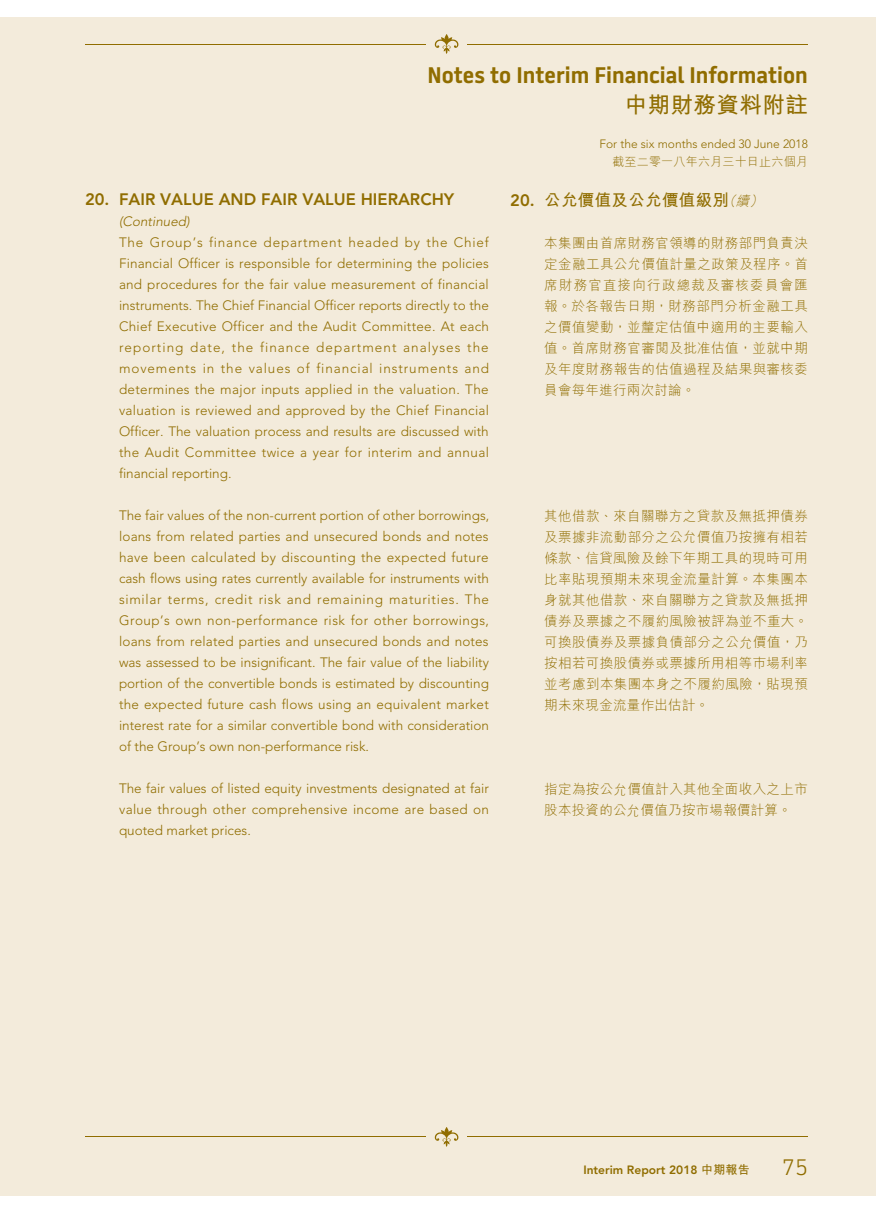
<style>
.page{position:relative;width:893px;height:1212px;background:#fff}
.page>*{position:absolute;margin:0;border:0;box-sizing:border-box;transform-origin:0 0}
.t1{font:700 22.5px "Battersea";color:#906d00}
.t2{font:700 22.5px "M Hei HK";letter-spacing:.02em;color:#906d00}
.t3{font:300 22.5px "Battersea";color:#906d00}
._01_H1_E{font:800 16.5px "Avenir LT Std";color:#906d00}
._001_H1_C{font:700 16.5px "M Hei HK";letter-spacing:.02em;color:#906d00}
._00_txt_E{font:300 13.5px/21px "Avenir LT Std";color:#906d00;text-align:justify}
._000_txt_C{font:300 13.5px/21px "M Hei HK";letter-spacing:.03em;color:#906d00;text-align:justify}
._01_H1_E-2{font:italic 300 13.5px "Avenir LT Std";color:#906d00}
.t4{font:300 12px "Avenir LT Std";color:#906d00}
.t5{font:800 12px "Avenir LT Std";color:#906d00}
.t6{font:300 12px "M Hei HK";letter-spacing:.02em;color:#906d00}
.s1{font-family:"Avenir LT Std";font-weight:800}
.s2{font-weight:300;font-style:italic;font-size:13.5px}
.s3{font-family:"M Hei HK";font-weight:700}
</style>
<div class="page">
<div style="left:0;top:17px;width:876px;height:1178px;background:#f3ebdb"></div>
<hr style="left:85px;top:44px;width:340px;height:1px;background:#906d00">
<hr style="left:467px;top:44px;width:341px;height:1px;background:#906d00">
<svg style="left:435px;top:34px;width:23px;height:20px"></svg>
<hr style="left:85px;top:1136px;width:340px;height:1px;background:#906d00">
<hr style="left:467px;top:1136px;width:341px;height:1px;background:#906d00">
<svg style="left:435px;top:1127px;width:23px;height:20px"></svg>
<h1 class="t1" style="left:427px;top:61px;width:382px">Notes to Interim Financial Information</h1>
<h1 class="t2" style="left:625px;top:88px;width:185px">中期財務資料附註</h1>
<p class="t4" style="left:599px;top:137px;width:210px">For the six months ended 30 June 2018</p>
<p class="t6" style="left:612px;top:156px;width:197px">截至二零一八年六月三十日止六個月</p>
<p class="_001_H1_C" style="left:510px;top:188px;width:257px"><span class="s1">20.</span> 公允價值及公允價值級別<span class="s2">（續）</span></p>
<p class="_000_txt_C" style="left:544px;top:232px;width:265px">本集團由首席財務官領導的財務部門負責決定金融工具公允價值計量之政策及程序。首席財務官直接向行政總裁及審核委員會匯報。於各報告日期，財務部門分析金融工具之價值變動，並釐定估值中適用的主要輸入值。首席財務官審閱及批准估值，並就中期及年度財務報告的估值過程及結果與審核委員會每年進行兩次討論。</p>
<p class="_01_H1_E" style="left:85px;top:190px;width:371px">20. FAIR VALUE AND FAIR VALUE HIERARCHY</p>
<p class="_01_H1_E-2" style="left:119px;top:213px;width:72px">(Continued)</p>
<p class="_00_txt_E" style="left:119px;top:232px;width:372px">The Group’s finance department headed by the Chief Financial Officer is responsible for determining the policies and procedures for the fair value measurement of financial instruments. The Chief Financial Officer reports directly to the Chief Executive Officer and the Audit Committee. At each reporting date, the finance department analyses the movements in the values of financial instruments and determines the major inputs applied in the valuation. The valuation is reviewed and approved by the Chief Financial Officer. The valuation process and results are discussed with the Audit Committee twice a year for interim and annual financial reporting.</p>
<p class="_00_txt_E" style="left:119px;top:505px;width:372px">The fair values of the non-current portion of other borrowings, loans from related parties and unsecured bonds and notes have been calculated by discounting the expected future cash flows using rates currently available for instruments with similar terms, credit risk and remaining maturities. The Group’s own non-performance risk for other borrowings, loans from related parties and unsecured bonds and notes was assessed to be insignificant. The fair value of the liability portion of the convertible bonds is estimated by discounting the expected future cash flows using an equivalent market interest rate for a similar convertible bond with consideration of the Group’s own non-performance risk.</p>
<p class="_00_txt_E" style="left:119px;top:778px;width:372px">The fair values of listed equity investments designated at fair value through other comprehensive income are based on quoted market prices.</p>
<p class="_000_txt_C" style="left:544px;top:505px;width:265px">其他借款、來自關聯方之貸款及無抵押債券及票據非流動部分之公允價值乃按擁有相若條款、信貸風險及餘下年期工具的現時可用比率貼現預期未來現金流量計算。本集團本身就其他借款、來自關聯方之貸款及無抵押債券及票據之不履約風險被評為並不重大。可換股債券及票據負債部分之公允價值，乃按相若可換股債券或票據所用相等巿場利率並考慮到本集團本身之不履約風險，貼現預期未來現金流量作出估計。</p>
<p class="_000_txt_C" style="left:544px;top:778px;width:265px">指定為按公允價值計入其他全面收入之上市股本投資的公允價值乃按市場報價計算。</p>
<p class="t5" style="left:583px;top:1162px;width:168px">Interim Report 2018 <span class="s3">中期報告</span></p>
<h1 class="t3" style="left:782px;top:1153px;width:27px">75</h1>
</div>
